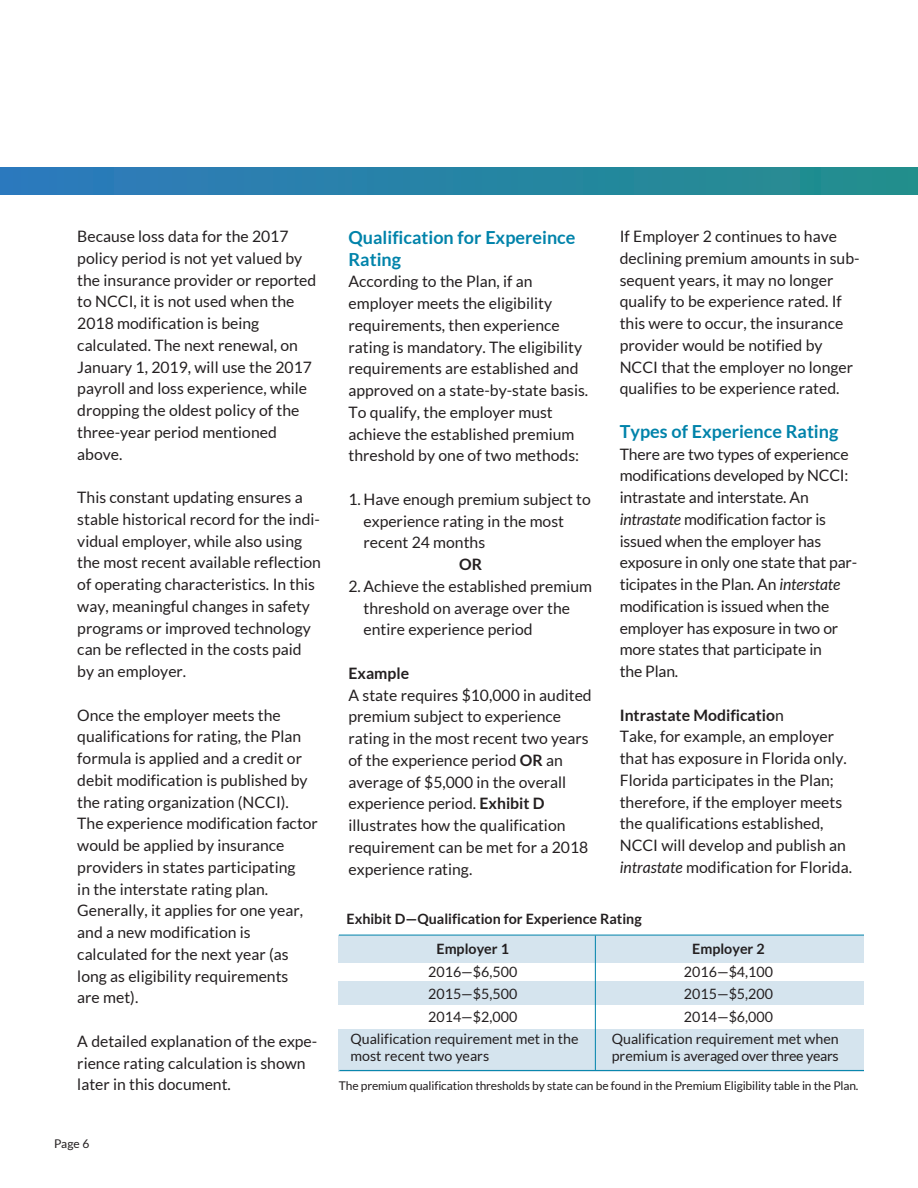
<style>
.page{position:relative;width:918px;height:1188px;background:#fff}
.page>*{position:absolute;margin:0;border:0;box-sizing:border-box;transform-origin:0 0}
.t1{font:700 18px/21.8px "Lato";color:#0083aa}
.t2{font:15.75px/21.8px "Lato";color:#231f20}
.t3{font:700 15.75px "Lato";color:#231f20}
.t4{font:14.25px/22.5px "Lato";color:#231f20;text-align:center}
.t5{font:700 14.25px "Lato";color:#231f20}
.t6{font:14.25px "Lato";letter-spacing:-.025em;color:#231f20}
.t7{font:12px "Lato";letter-spacing:-.01em;color:#231f20}
.s1{font-style:italic}
.s2{font-weight:700}
</style>
<div class="page">
<div style="left:0;top:167px;width:918px;height:27px;background:linear-gradient(to right,#2d79be,#228f8c)"></div>
<div style="left:339px;top:935px;width:525px;height:27px;background:#d5e4ee"></div>
<div style="left:339px;top:981px;width:525px;height:24px;background:#d5e4ee"></div>
<div style="left:339px;top:1029px;width:525px;height:42px;background:#d5e4ee"></div>
<hr style="left:595px;top:936px;width:1px;height:134px;background:#0083aa">
<hr style="left:339px;top:935px;width:525px;height:1px;background:#0083aa">
<hr style="left:339px;top:1070px;width:525px;height:1px;background:#0083aa">
<p class="t2" style="left:77px;top:225px;width:241px">Because loss data for the 2017 policy period is not yet valued by the insurance provider or reported to NCCI, it is not used when the<br>2018 modification is being calculated. The next renewal, on<br>January 1, 2019, will use the 2017 payroll and loss experience, while dropping the oldest policy of the three-year period mentioned above.</p>
<p class="t2" style="left:77px;top:486px;width:245px">This constant updating ensures a stable historical record for the indi&shy;vidual employer, while also using the most recent available reflection of operating characteristics. In this way, meaningful changes in safety programs or improved technology can be reflected in the costs paid by an employer.</p>
<p class="t2" style="left:77px;top:704px;width:242px">Once the employer meets the qualifications for rating, the Plan formula is applied and a credit or debit modification is published by the rating organization (NCCI).<br>The experience modification factor would be applied by insurance providers in states participating<br>in the interstate rating plan.<br>Generally, it applies for one year, and a new modification is calculated for the next year (as long as eligibility requirements<br>are met).</p>
<p class="t2" style="left:77px;top:1030px;width:242px">A detailed explanation of the expe&shy;rience rating calculation is shown later in this document.</p>
<p class="t7" style="left:54px;top:1136px;width:37px">Page 6</p>
<p class="t2" style="left:620px;top:225px;width:241px">If Employer 2 continues to have declining premium amounts in sub&shy;sequent years, it may no longer qualify to be experience rated. If this were to occur, the insurance provider would be notified by<br>NCCI that the employer no longer qualifies to be experience rated.</p>
<p class="t1" style="left:620px;top:420px;width:220px">Types of Experience Rating</p>
<p class="t2" style="left:620px;top:443px;width:239px">There are two types of experience modifications developed by NCCI: intrastate and interstate. An <span class="s1">intrastate</span> modification factor is issued when the employer has exposure in only one state that par&shy;ticipates in the Plan. An <span class="s1">interstate </span>modification is issued when the employer has exposure in two or more states that participate in<br>the Plan.</p>
<p class="t2" style="left:620px;top:704px;width:234px"><span class="s2">Intrastate Modificatio</span>n<br>Take, for example, an employer that has exposure in Florida only.<br>Florida participates in the Plan; therefore, if the employer meets the qualifications established,<br>NCCI will develop and publish an <span class="s1">intrastate</span> modification for Florida.</p>
<p class="t5" style="left:347px;top:910px;width:297px">Exhibit D—Qualification for Experience Rating</p>
<p class="t1" style="left:349px;top:226px;width:228px">Qualification for Expereince<br>Rating</p>
<p class="t2" style="left:349px;top:271px;width:241px">According to the Plan, if an employer meets the eligibility requirements, then experience rating is mandatory. The eligibility requirements are established and approved on a state-by-state basis.<br>To qualify, the employer must achieve the established premium threshold by one of two methods:</p>
<p class="t2" style="left:364px;top:488px;width:229px;text-indent:-15px">1. Have enough premium subject to experience rating in the most recent 24 months</p>
<p class="t3" style="left:459px;top:555px;width:24px">OR</p>
<p class="t2" style="left:364px;top:575px;width:230px;text-indent:-15px">2. Achieve the established premium threshold on average over the entire experience period</p>
<p class="t3" style="left:349px;top:663px;width:62px">Example</p>
<p class="t2" style="left:349px;top:684px;width:245px">A state requires $10,000 in audited premium subject to experience rating in the most recent two years of the experience period <span class="s2">OR</span> an average of $5,000 in the overall experience period. <span class="s2">Exhibit D </span>illustrates how the qualification requirement can be met for a 2018 experience rating.</p>
<p class="t5" style="left:437px;top:940px;width:74px">Employer 1</p>
<p class="t4" style="left:428px;top:960px;width:91px">2016—$6,500</p>
<p class="t4" style="left:428px;top:982px;width:91px">2015—$5,500</p>
<p class="t4" style="left:428px;top:1005px;width:91px">2014—$2,000</p>
<p class="t4" style="left:350px;top:1027px;width:230px">Qualification requirement met in the</p>
<p class="t4" style="left:350px;top:1044px;width:140px">most recent two years</p>
<p class="t5" style="left:692px;top:940px;width:74px">Employer 2</p>
<p class="t4" style="left:612px;top:960px;width:229px">2016—$4,100<br>2015—$5,200<br>2014—$6,000<br>Qualification requirement met when</p>
<p class="t6" style="left:612px;top:1046px;width:228px">premium is averaged over three years</p>
<p class="t7" style="left:339px;top:1078px;width:521px">The premium qualification thresholds by state can be found in the Premium Eligibility table in the Plan.</p>
</div>
